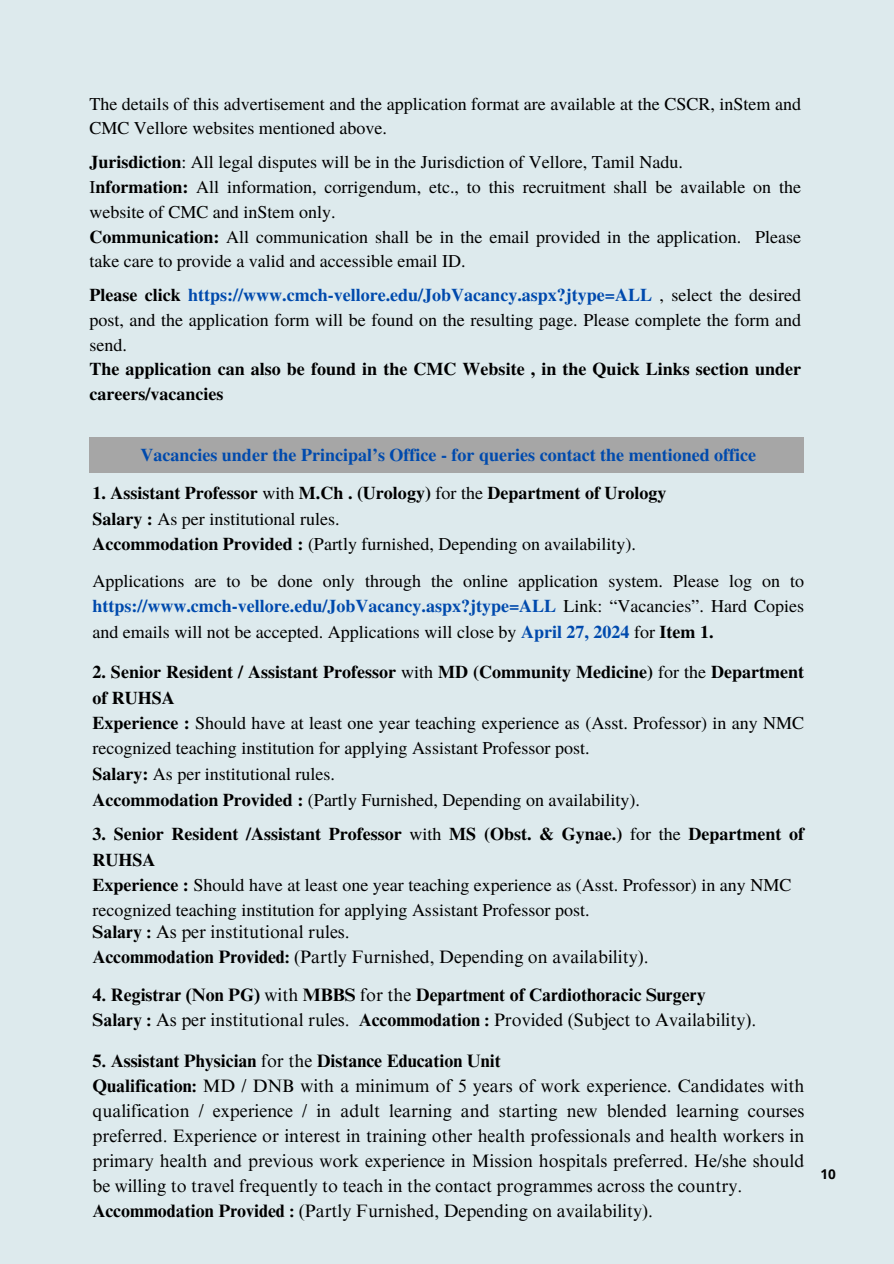
<style>
.page{position:relative;width:894px;height:1264px;background:#fff}
.page>*{position:absolute;margin:0;border:0;box-sizing:border-box;transform-origin:0 0}
.t1{font:18px/24.8px "Te X Gyre Termes";color:#000}
.t2{font:18px/25px "Times NRMT Pro";color:#000}
.t3{font:700 18px/25.7px "Te X Gyre Termes";color:#000}
.t4{font:700 18px/25px "Times NRMT Pro";color:#000}
.t5{font:700 18px "Te X Gyre Termes";color:#004aad}
.t6{font:700 13.5px "Open Sans";color:#000}
.s1{font-weight:700}
.s2{font-weight:700;color:#004aad}
.s3{font-weight:400}
</style>
<div class="page">
<div style="left:0;top:0;width:893px;height:1263px;background:#ddeaed"></div>
<div style="left:89px;top:437px;width:715px;height:36px;background:#a6a6a6"></div>
<p class="t1" style="left:89px;top:90px;width:713px">The details of this advertisement and the application format are available at the CSCR, inStem and<br>CMC Vellore websites mentioned above.</p>
<p class="t1" style="left:89px;top:149px;width:713px"><span class="s1">Jurisdiction</span>: All legal disputes will be in the Jurisdiction of Vellore, Tamil Nadu.<br>I<span class="s1">nformation:</span> All information, corrigendum, etc., to this recruitment shall be available on the website of CMC and inStem only.<br><span class="s1">Communication:</span> All communication shall be in the email provided in the application. Please take care to provide a valid and accessible email ID.</p>
<p class="t1" style="left:89px;top:282px;width:713px;text-align:justify"><span class="s1">Please click</span> <span class="s2">https://www.cmch-vellore.edu/JobVacancy.aspx?jtype=ALL</span> , select the desired post, and the application form will be found on the resulting page. Please complete the form and send.</p>
<p class="t3" style="left:89px;top:356px;width:713px;line-height:24.8px">The application can also be found in the CMC Website , in the Quick Links section under careers/vacancies</p>
<p class="t5" style="left:140px;top:441px;width:617px">Vacancies under the Principal’s Office - for queries contact the mentioned office</p>
<p class="t3" style="left:92px;top:479px;width:575px">1. Assistant Professor <span class="s3">with</span> M.Ch . (Urology) <span class="s3">for the</span> Department of Urology<br>Salary : <span class="s3">As per institutional rules.<br></span>Accommodation Provided : <span class="s3">(Partly furnished, Depending on availability).</span></p>
<p class="t1" style="left:92px;top:567px;width:713px;line-height:25.7px;text-align:justify">Applications are to be done only through the online application system. Please log on to <span class="s2">https://www.cmch-vellore.edu/JobVacancy.aspx?jtype=ALL</span> Link: “Vacancies”. Hard Copies and emails will not be accepted. Applications will close by <span class="s2">April 27, 2024</span> for <span class="s1">Item 1.</span></p>
<p class="t1" style="left:92px;top:658px;width:713px;line-height:25.5px"><span class="s1">2. Senior Resident / Assistant Professor</span> with <span class="s1">MD (Community Medicine)</span> for the <span class="s1">Department of RUHSA<br>Experience :</span> Should have at least one year teaching experience as (Asst. Professor) in any NMC recognized teaching institution for applying Assistant Professor post.<br><span class="s1">Salary:</span> As per institutional rules.<br><span class="s1">Accommodation Provided :</span> (Partly Furnished, Depending on availability).</p>
<p class="t1" style="left:92px;top:820px;width:713px;line-height:25.3px"><span class="s1">3. Senior Resident /Assistant Professor</span> with <span class="s1">MS (Obst. &amp; Gynae.)</span> for the <span class="s1">Department of RUHSA<br>Experience :</span> Should have at least one year teaching experience as (Asst. Professor) in any NMC recognized teaching institution for applying Assistant Professor post.</p>
<p class="t2" style="left:92px;top:921px;width:557px"><span class="s1">Salary :</span> As per institutional rules.<br><span class="s1">Accommodation Provided:</span> (Partly Furnished, Depending on availability).</p>
<p class="t4" style="left:92px;top:984px;width:665px">4. Registrar (Non PG) <span class="s3">with</span> MBBS <span class="s3">for the</span> Department of Cardiothoracic Surgery<br>Salary : <span class="s3">As per institutional rules.</span> Accommodation : <span class="s3">Provided (Subject to Availability).</span></p>
<p class="t2" style="left:92px;top:1050px;width:713px"><span class="s1">5. Assistant Physician</span> for the <span class="s1">Distance Education Unit<br>Qualification:</span> MD / DNB with a minimum of 5 years of work experience. Candidates with qualification / experience / in adult learning and starting new blended learning courses preferred. Experience or interest in training other health professionals and health workers in primary health and previous work experience in Mission hospitals preferred. He/she should be willing to travel frequently to teach in the contact programmes across the country.<br><span class="s1">Accommodation Provided :</span> (Partly Furnished, Depending on availability).</p>
<p class="t6" style="left:820px;top:1164px;width:17px">10</p>
</div>
